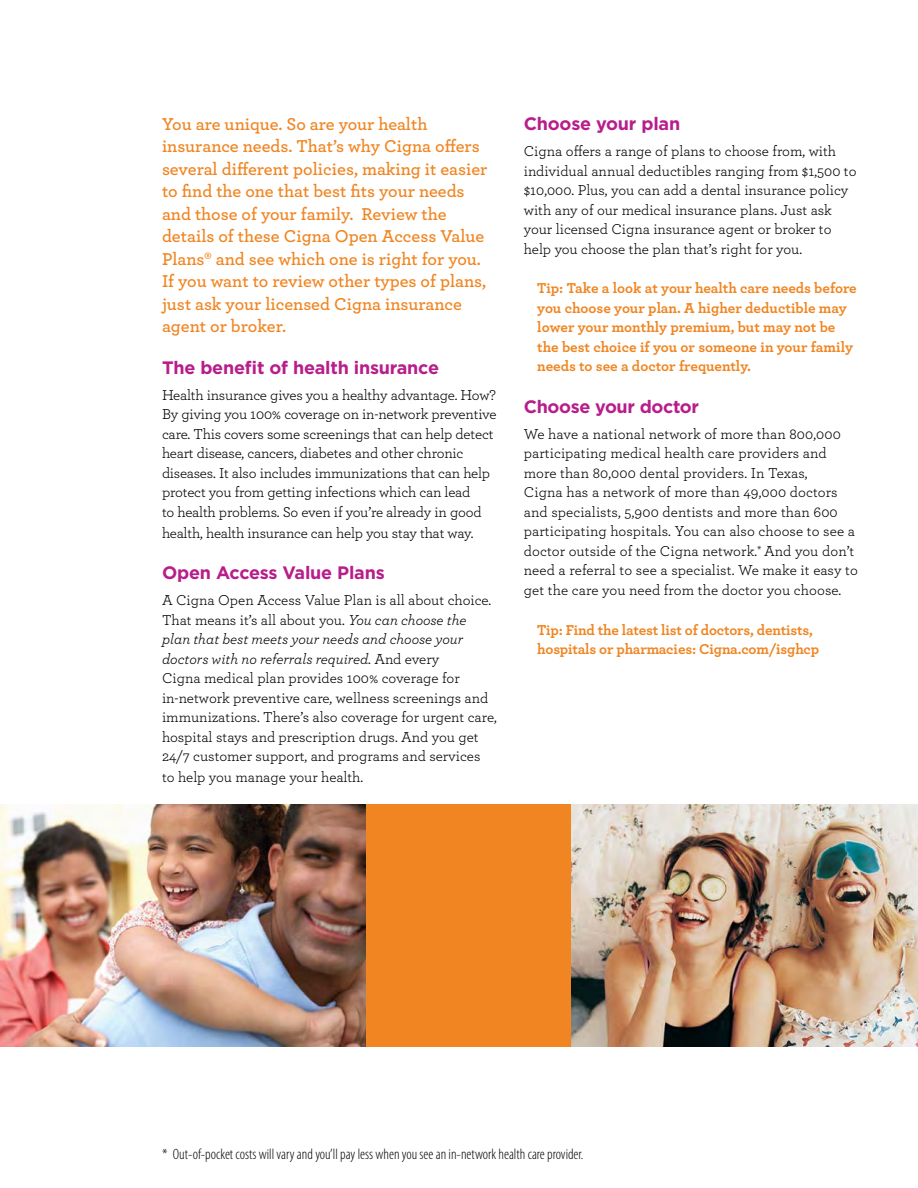
<style>
.page{position:relative;width:918px;height:1188px;background:#fff}
.page>*{position:absolute;margin:0;border:0;box-sizing:border-box;transform-origin:0 0}
.t1{font:600 18px/22.5px "Archer";color:#f08521}
.t2{font:700 18px "Gotham";letter-spacing:-.01em;color:#b81d8b}
.t3{font:15px/19.5px "Archer";letter-spacing:-.005em;color:#000}
.t4{font:700 15px/19.5px "Archer";letter-spacing:-.005em;color:#f08521}
.t5{font:300 condensed 15px "Myriad Pro";color:#000}
.s1{font-style:italic}
.s2{font-family:"Myriad Pro";font-weight:300;font-stretch:condensed;font-size:12px}
</style>
<div class="page">
<div style="left:364px;top:804px;width:208px;height:243px;background:#f08521"></div>
<img style="left:0;top:804px;width:366px;height:243px">
<img style="left:572px;top:804px;width:346px;height:243px">
<p class="t1" style="left:162px;top:112px;width:327px">You are unique. So are your health insurance needs. That’s why Cigna offers several different policies, making it easier to find the one that best fits your needs and those of your family. Review the details of these Cigna Open Access Value Plans® and see which one is right for you.<br>If you want to review other types of plans, just ask your licensed Cigna insurance agent or broker.</p>
<p class="t2" style="left:162px;top:355px;width:279px">The benefit of health insurance</p>
<p class="t3" style="left:162px;top:384px;width:336px">Health insurance gives you a healthy advantage. How?<br>By giving you 100% coverage on in-network preventive care. This covers some screenings that can help detect heart disease, cancers, diabetes and other chronic diseases. It also includes immunizations that can help protect you from getting infections which can lead<br>to health problems. So even if you’re already in good</p>
<p class="t3" style="left:162px;top:522px;width:313px">health, health insurance can help you stay that way.</p>
<p class="t2" style="left:162px;top:561px;width:224px">Open Access Value Plans</p>
<p class="t3" style="left:162px;top:590px;width:336px">A Cigna Open Access Value Plan is all about choice.<br>That means it’s all about you. <span class="s1">You can choose the plan that best meets your needs and choose your doctors with no referrals required.</span> And every<br>Cigna medical plan provides 100% coverage for in-network preventive care, wellness screenings and immunizations. There’s also coverage for urgent care, hospital stays and prescription drugs. And you get 24/7 customer support, and programs and services</p>
<p class="t3" style="left:162px;top:767px;width:203px">to help you manage your health.</p>
<p class="t2" style="left:524px;top:112px;width:158px">Choose your plan</p>
<p class="t3" style="left:524px;top:141px;width:334px">Cigna offers a range of plans to choose from, with individual annual deductibles ranging from $1,500 to $10,000. Plus, you can add a dental insurance policy with any of our medical insurance plans. Just ask your licensed Cigna insurance agent or broker to help you choose the plan that’s right for you.</p>
<p class="t4" style="left:537px;top:278px;width:321px">Tip: Take a look at your health care needs before you choose your plan. A higher deductible may lower your monthly premium, but may not be the best choice if you or someone in your family needs to see a doctor frequently.</p>
<p class="t2" style="left:524px;top:394px;width:177px">Choose your doctor</p>
<p class="t3" style="left:524px;top:423px;width:336px">We have a national network of more than 800,000 participating medical health care providers and more than 80,000 dental providers. In Texas,<br>Cigna has a network of more than 49,000 doctors and specialists, 5,900 dentists and more than 600 participating hospitals. You can also choose to see a doctor outside of the Cigna network.<span class="s2">*</span> And you don’t need a referral to see a specialist. We make it easy to get the care you need from the doctor you choose.</p>
<p class="t4" style="left:537px;top:619px;width:283px">Tip: Find the latest list of doctors, dentists, hospitals or pharmacies: Cigna.com/isghcp</p>
<p class="t5" style="left:162px;top:1146px;width:423px">* Out-of-pocket costs will vary and you’ll pay less when you see an in-network health care provider.</p>
</div>
